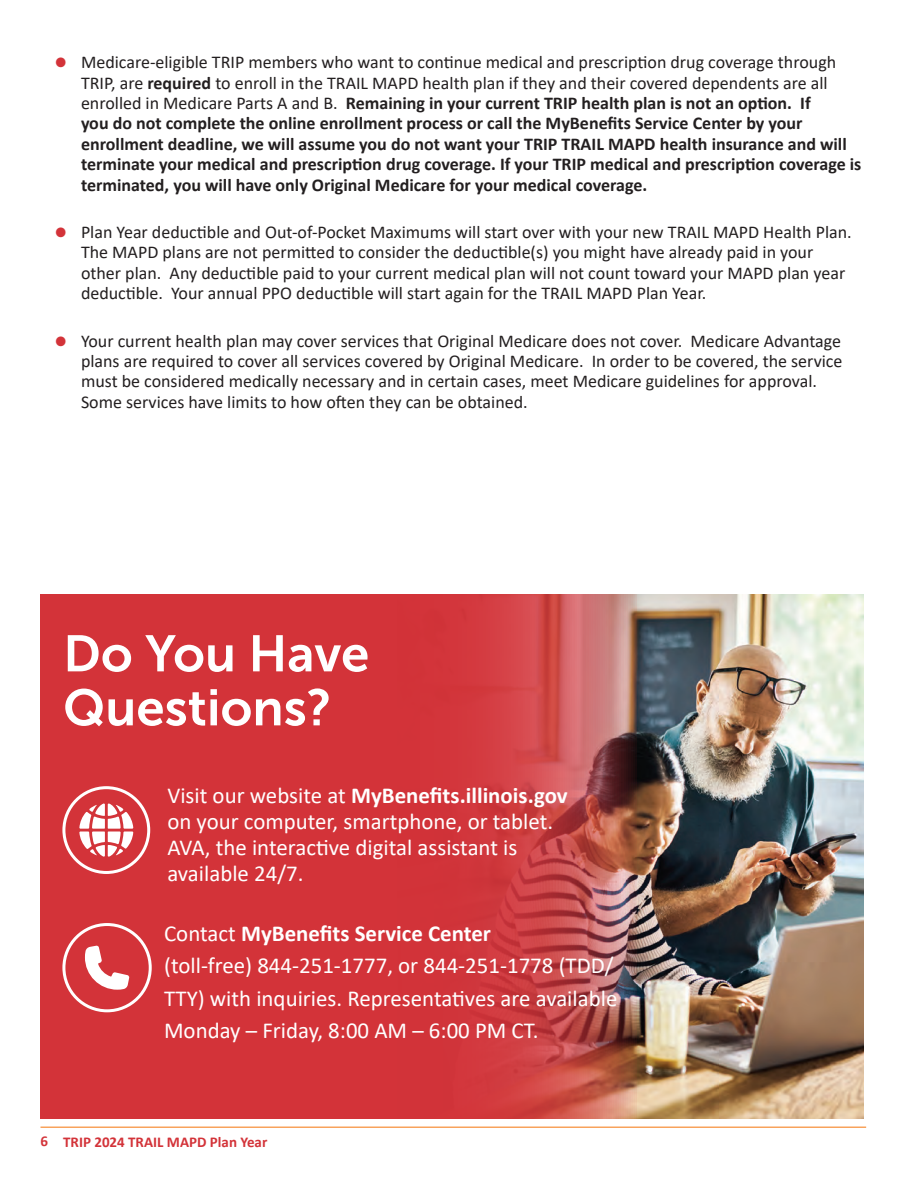
<style>
.page{position:relative;width:918px;height:1188px;background:#fff}
.page>*{position:absolute;margin:0;border:0;box-sizing:border-box;transform-origin:0 0}
.Header1_Red{font:51px/54px "Museo Sans 700";color:#fff}
.BodyText_12_13{font:22.95px/25.8px "Calibri";color:#fff}
.t1{font:18px/20.4px "Calibri";color:#231f20}
.t2{font:700 18px/20.4px "Calibri";color:#231f20}
.t3{font:700 15px "Calibri";color:#d33339}
.s1{font-size:27px;color:#d33339}
.s2{font-weight:400}
.s3{font-weight:700;font-size:27px;color:#d33339}
.s4{font-weight:700}
</style>
<div class="page">
<hr style="left:40px;top:1126px;width:826px;height:2px;background:#f8a35c">
<img style="left:637px;top:594px;width:227px;height:525px">
<svg style="left:40px;top:594px;width:597px;height:525px;background:#ce3c40"></svg>
<div style="left:62px;top:786px;width:88px;height:88px;border:3px solid #fff;border-radius:50%"></div>
<svg style="left:79px;top:803px;width:54px;height:54px"></svg>
<div style="left:62px;top:923px;width:90px;height:89px;border:3px solid #fff;border-radius:50%"></div>
<svg style="left:85px;top:945px;width:44px;height:45px"></svg>
<p class="t2" style="left:81px;top:52px;width:782px;text-indent:-27px"><span class="s1">•</span> <span class="s2">Medicare-eligible TRIP members who want to continue medical and prescription drug coverage through TRIP, are</span> required <span class="s2">to enroll in the TRAIL MAPD health plan if they and their covered dependents are all enrolled in Medicare Parts A and B.</span> Remaining in your current TRIP health plan is not an option. If<br>you do not complete the online enrollment process or call the MyBenefits Service Center by your enrollment deadline, we will assume you do not want your TRIP TRAIL MAPD health insurance and will terminate your medical and prescription drug coverage. If your TRIP medical and prescription coverage is terminated, you will have only Original Medicare for your medical coverage.</p>
<p class="t1" style="left:81px;top:221px;width:772px;text-indent:-27px"><span class="s3">•</span> Plan Year deductible and Out-of-Pocket Maximums will start over with your new TRAIL MAPD Health Plan.<br>The MAPD plans are not permitted to consider the deductible(s) you might have already paid in your other plan. Any deductible paid to your current medical plan will not count toward your MAPD plan year deductible. Your annual PPO deductible will start again for the TRAIL MAPD Plan Year.</p>
<p class="t1" style="left:81px;top:330px;width:763px;text-indent:-27px"><span class="s3">•</span> Your current health plan may cover services that Original Medicare does not cover. Medicare Advantage plans are required to cover all services covered by Original Medicare. In order to be covered, the service must be considered medically necessary and in certain cases, meet Medicare guidelines for approval.<br>Some services have limits to how often they can be obtained.</p>
<h2 class="Header1_Red" style="left:63px;top:627px;width:308px">Do You Have<br>Questions?</h2>
<p class="BodyText_12_13" style="left:167px;top:782px;width:402px">Visit our website at <span class="s4">MyBenefits.illinois.gov </span>on your computer, smartphone, or tablet.<br>AVA, the interactive digital assistant is available 24/7.</p>
<p class="BodyText_12_13" style="left:164px;top:917px;width:455px;line-height:32.4px">Contact <span class="s4">MyBenefits Service Center<br></span>(toll-free) 844-251-1777, or 844-251-1778 (TDD/ TTY) with inquiries. Representatives are available Monday – Friday, 8:00 AM – 6:00 PM CT.</p>
<p class="t3" style="left:40px;top:1131px;width:228px">6 TRIP 2024 TRAIL MAPD Plan Year</p>
</div>
